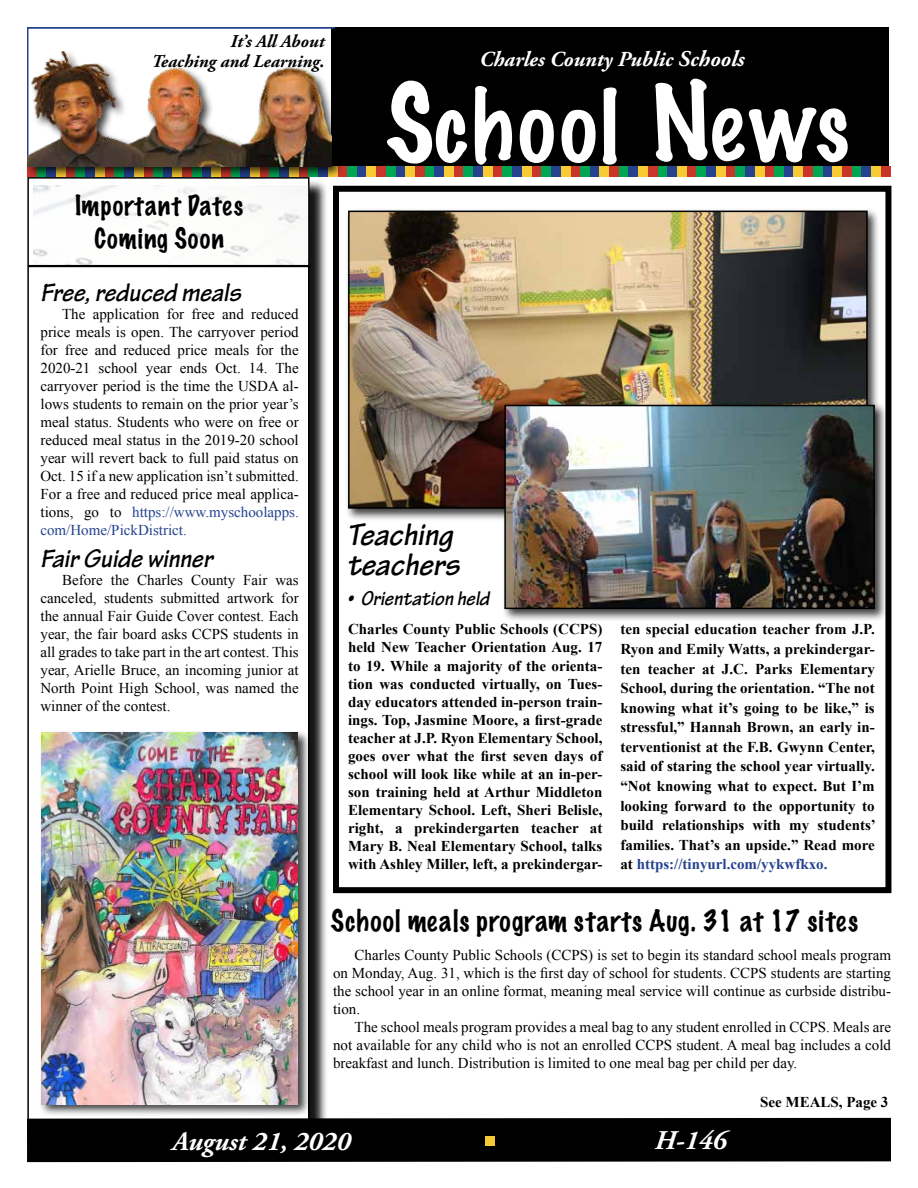
<style>
.page{position:relative;width:918px;height:1188px;background:#fff}
.page>*{position:absolute;margin:0;border:0;box-sizing:border-box;transform-origin:0 0}
.t1{font:100 90px "Marker Felt";letter-spacing:.05em;color:#fff}
.t2{font:italic 700 33px/30px "Tekton Pro";color:#000}
.t3{font:100 27px "Marker Felt";letter-spacing:.035em;color:#000}
.t4{font:italic 700 27px "Tekton Pro";color:#000}
.t5{font:italic 700 27px "Adobe Garamond Pro";color:#fff}
.t6{font:100 25.5px/33px "Marker Felt";letter-spacing:.04em;color:#000;text-align:center}
.t7{font:italic 700 21.3px "Adobe Garamond Pro";color:#fff}
.t8{font:italic 700 21px "Tekton Pro";color:#000}
.t9{font:italic 700 18px/19.5px "Adobe Garamond Pro";color:#000;text-align:right}
.t10{font:15px/18px "Times New Roman";color:#000;text-align:justify}
.t11{font:700 15px/18px "Times New Roman";color:#000;text-align:justify}
.s1{font-size:22.5px}
.s2{font-size:97.5px}
.s3{color:#24428e}
</style>
<div class="page">
<div style="left:30px;top:179px;width:298px;height:965px;background:#000;opacity:.92"></div>
<div style="left:27px;top:177px;width:283px;height:948px;background:#fff;border:2px solid #000"></div>
<div style="left:332px;top:27px;width:558px;height:144px;background:#000"></div>
<svg style="left:27px;top:1096px;width:864px;height:67px"></svg>
<div style="left:486px;top:1137px;width:9px;height:9px;background:#f7c932"></div>
<div style="left:454px;top:167px;width:10px;height:10px;background:#c8362a"></div>
<div style="left:493px;top:167px;width:9px;height:10px;background:#c8362a"></div>
<div style="left:338px;top:167px;width:9px;height:10px;background:#c8362a"></div>
<div style="left:532px;top:167px;width:9px;height:10px;background:#c8362a"></div>
<div style="left:648px;top:167px;width:10px;height:10px;background:#c8362a"></div>
<div style="left:803px;top:167px;width:10px;height:10px;background:#c8362a"></div>
<div style="left:726px;top:167px;width:9px;height:10px;background:#c8362a"></div>
<div style="left:881px;top:167px;width:10px;height:10px;background:#c8362a"></div>
<div style="left:687px;top:167px;width:10px;height:10px;background:#c8362a"></div>
<div style="left:842px;top:167px;width:10px;height:10px;background:#c8362a"></div>
<div style="left:764px;top:167px;width:10px;height:10px;background:#c8362a"></div>
<div style="left:376px;top:167px;width:10px;height:10px;background:#c8362a"></div>
<div style="left:570px;top:167px;width:10px;height:10px;background:#c8362a"></div>
<div style="left:609px;top:167px;width:10px;height:10px;background:#c8362a"></div>
<div style="left:415px;top:167px;width:10px;height:10px;background:#c8362a"></div>
<div style="left:464px;top:167px;width:9px;height:10px;background:#00a651"></div>
<div style="left:502px;top:167px;width:10px;height:10px;background:#00a651"></div>
<div style="left:347px;top:167px;width:10px;height:10px;background:#00a651"></div>
<div style="left:541px;top:167px;width:10px;height:10px;background:#00a651"></div>
<div style="left:658px;top:167px;width:9px;height:10px;background:#00a651"></div>
<div style="left:813px;top:167px;width:10px;height:10px;background:#00a651"></div>
<div style="left:735px;top:167px;width:10px;height:10px;background:#00a651"></div>
<div style="left:697px;top:167px;width:9px;height:10px;background:#00a651"></div>
<div style="left:852px;top:167px;width:9px;height:10px;background:#00a651"></div>
<div style="left:774px;top:167px;width:10px;height:10px;background:#00a651"></div>
<div style="left:386px;top:167px;width:10px;height:10px;background:#00a651"></div>
<div style="left:580px;top:167px;width:10px;height:10px;background:#00a651"></div>
<div style="left:619px;top:167px;width:10px;height:10px;background:#00a651"></div>
<div style="left:425px;top:167px;width:10px;height:10px;background:#00a651"></div>
<div style="left:473px;top:167px;width:10px;height:10px;background:#24428e"></div>
<div style="left:512px;top:167px;width:10px;height:10px;background:#24428e"></div>
<div style="left:357px;top:167px;width:10px;height:10px;background:#24428e"></div>
<div style="left:551px;top:167px;width:10px;height:10px;background:#24428e"></div>
<div style="left:667px;top:167px;width:10px;height:10px;background:#24428e"></div>
<div style="left:823px;top:167px;width:9px;height:10px;background:#24428e"></div>
<div style="left:745px;top:167px;width:10px;height:10px;background:#24428e"></div>
<div style="left:706px;top:167px;width:10px;height:10px;background:#24428e"></div>
<div style="left:861px;top:167px;width:10px;height:10px;background:#24428e"></div>
<div style="left:784px;top:167px;width:10px;height:10px;background:#24428e"></div>
<div style="left:396px;top:167px;width:9px;height:10px;background:#24428e"></div>
<div style="left:590px;top:167px;width:9px;height:10px;background:#24428e"></div>
<div style="left:629px;top:167px;width:9px;height:10px;background:#24428e"></div>
<div style="left:435px;top:167px;width:9px;height:10px;background:#24428e"></div>
<div style="left:483px;top:167px;width:10px;height:10px;background:#f7c932"></div>
<div style="left:522px;top:167px;width:10px;height:10px;background:#f7c932"></div>
<div style="left:367px;top:167px;width:9px;height:10px;background:#f7c932"></div>
<div style="left:561px;top:167px;width:9px;height:10px;background:#f7c932"></div>
<div style="left:677px;top:167px;width:10px;height:10px;background:#f7c932"></div>
<div style="left:832px;top:167px;width:10px;height:10px;background:#f7c932"></div>
<div style="left:755px;top:167px;width:9px;height:10px;background:#f7c932"></div>
<div style="left:716px;top:167px;width:10px;height:10px;background:#f7c932"></div>
<div style="left:871px;top:167px;width:10px;height:10px;background:#f7c932"></div>
<div style="left:794px;top:167px;width:9px;height:10px;background:#f7c932"></div>
<div style="left:638px;top:167px;width:10px;height:10px;background:#f7c932"></div>
<div style="left:405px;top:167px;width:10px;height:10px;background:#f7c932"></div>
<div style="left:599px;top:167px;width:10px;height:10px;background:#f7c932"></div>
<div style="left:444px;top:167px;width:10px;height:10px;background:#f7c932"></div>
<hr style="left:27px;top:27px;width:308px;height:1px;background:#24428e">
<hr style="left:27px;top:27px;width:1px;height:140px;background:#24428e">
<div style="left:333px;top:186px;width:558px;height:707px;border:6px solid #000"></div>
<div style="left:345px;top:208px;width:535px;height:313px;background:#000;opacity:.75"></div>
<img style="left:351px;top:214px;width:514px;height:292px">
<div style="left:348px;top:211px;width:520px;height:298px;border:2px solid #000"></div>
<div style="left:501px;top:402px;width:386px;height:219px;background:#000;opacity:.75"></div>
<img style="left:507px;top:408px;width:365px;height:198px">
<div style="left:504px;top:405px;width:371px;height:204px;border:2px solid #000"></div>
<div style="left:25px;top:49px;width:319px;height:130px;background:#000;opacity:.75"></div>
<img style="left:28px;top:52px;width:304px;height:114px">
<img style="left:34px;top:186px;width:274px;height:79px">
<hr style="left:28px;top:265px;width:282px;height:2px;background:#000">
<div style="left:38px;top:729px;width:272px;height:388px;background:#000;opacity:.75"></div>
<img style="left:41px;top:733px;width:257px;height:371px">
<p class="t9" style="left:152px;top:32px;width:174px">It’s All About<br>Teaching and Learning.</p>
<h3 class="t6" style="left:75px;top:189px;width:169px">Important Dates<br>Coming Soon</h3>
<h3 class="t7" style="left:479px;top:47px;width:267px">Charles County Public <span class="s1">Schools</span></h3>
<h1 class="t1" style="left:386px;top:55px;width:465px"><span class="s2">S</span>chool <span class="s2">N</span>ews</h1>
<h3 class="t4" style="left:40px;top:277px;width:202px">Free, reduced meals</h3>
<p class="t10" style="left:40px;top:305px;width:260px;text-indent:22px">The application for free and reduced price meals is open. The carryover period for free and reduced price meals for the 2020-21 school year ends Oct. 14. The carryover period is the time the USDA al&shy;lows students to remain on the prior year’s meal status. Students who were on free or reduced meal status in the 2019-20 school year will revert back to full paid status on Oct. 15 if a new application isn’t submitted.<br>For a free and reduced price meal applica&shy;tions, go to <span class="s3">https://www.myschoolapps. com/Home/PickDistrict.</span></p>
<h3 class="t4" style="left:40px;top:542px;width:173px">Fair Guide winner</h3>
<p class="t10" style="left:40px;top:571px;width:260px;text-indent:22px">Before the Charles County Fair was canceled, students submitted artwork for the annual Fair Guide Cover contest. Each year, the fair board asks CCPS students in all grades to take part in the art contest. This year, Arielle Bruce, an incoming junior at North Point High School, was named the winner of the contest.</p>
<h2 class="t2" style="left:347px;top:520px;width:114px">Teaching teachers</h2>
<h3 class="t8" style="left:347px;top:586px;width:144px">• Orientation held</h3>
<p class="t11" style="left:348px;top:620px;width:256px">Charles County Public Schools (CCPS) held New Teacher Orientation Aug. 17 to 19. While a majority of the orienta&shy;tion was conducted virtually, on Tues&shy;day educators attended in-person train&shy;ings. Top, Jasmine Moore, a first-grade teacher at J.P. Ryon Elementary School, goes over what the first seven days of school will look like while at an in-per&shy;son training held at Arthur Middleton Elementary School. Left, Sheri Belisle, right, a prekindergarten teacher at Mary B. Neal Elementary School, talks with Ashley Miller, left, a prekindergar-</p>
<p class="t11" style="left:620px;top:619px;width:257px;line-height:19.6px">ten special education teacher from J.P.<br>Ryon and Emily Watts, a prekindergar&shy;ten teacher at J.C. Parks Elementary School, during the orientation. “The not knowing what it’s going to be like,” is stressful,” Hannah Brown, an early in&shy;terventionist at the F.B. Gwynn Center, said of staring the school year virtually. “Not knowing what to expect. But I’m looking forward to the opportunity to build relationships with my students’ families. That’s an upside.” Read more at <span class="s3">https://tinyurl.com/yykwfkxo.</span></p>
<h3 class="t3" style="left:331px;top:899px;width:529px">School meals program starts Aug. 31 at 17 sites</h3>
<p class="t10" style="left:333px;top:945px;width:560px;text-indent:22px">Charles County Public Schools (CCPS) is set to begin its standard school meals program on Monday, Aug. 31, which is the first day of school for students. CCPS students are starting the school year in an online format, meaning meal service will continue as curbside distribu&shy;tion.</p>
<p class="t10" style="left:333px;top:1017px;width:560px;text-indent:22px">The school meals program provides a meal bag to any student enrolled in CCPS. Meals are not available for any child who is not an enrolled CCPS student. A meal bag includes a cold breakfast and lunch. Distribution is limited to one meal bag per child per day.</p>
<p class="t11" style="left:760px;top:1093px;width:130px">See MEALS, Page 3</p>
<h3 class="t5" style="left:172px;top:1126px;width:179px">August 21, 2020</h3>
<h3 class="t5" style="left:655px;top:1125px;width:73px">H-146</h3>
</div>
